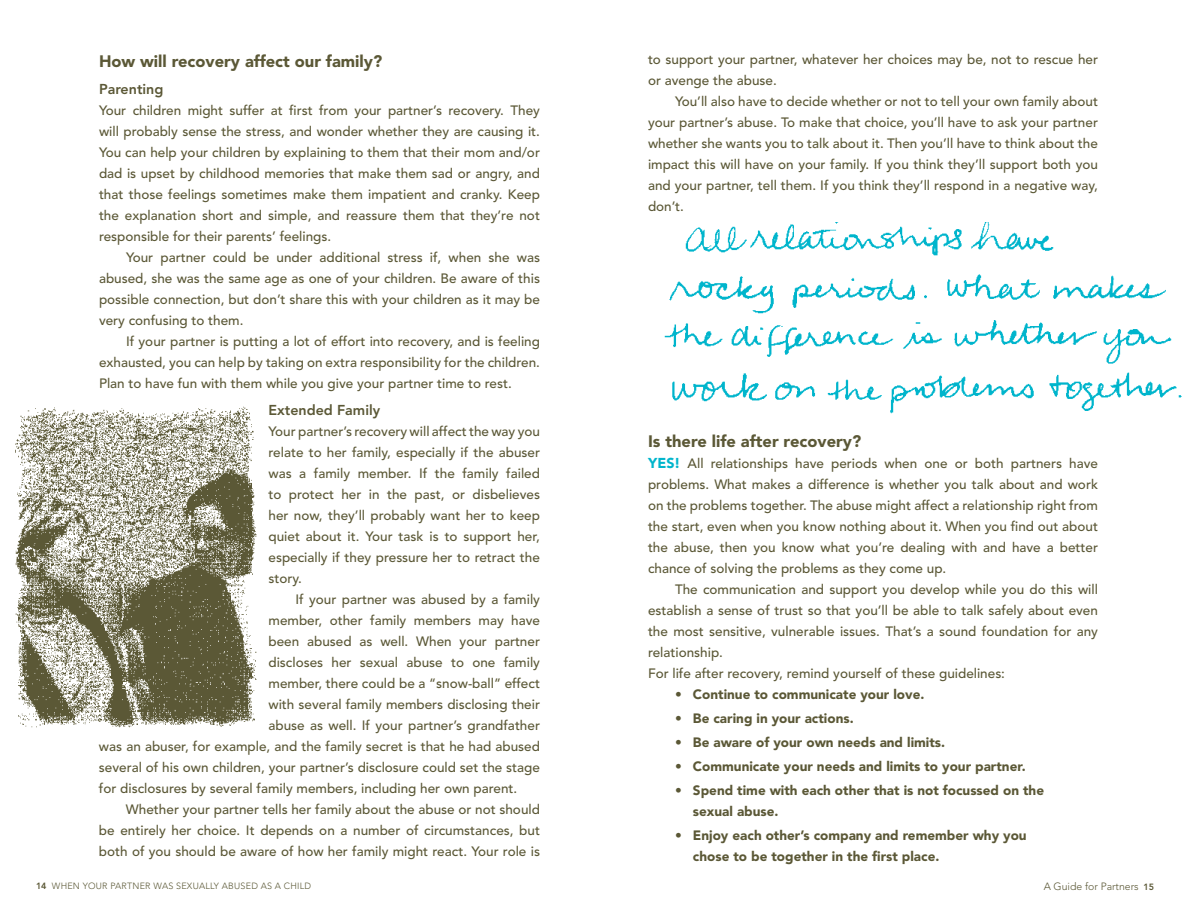
<style>
.page{position:relative;width:1188px;height:918px;background:#fff}
.page>*{position:absolute;margin:0;border:0;box-sizing:border-box;transform-origin:0 0}
.t1{font:900 16.5px "Avenir";color:#5b5836}
.t2{font:800 14.25px "Avenir";color:#5b5836}
.t3{font:500 13.5px/21px "Avenir";color:#5b5836;text-align:justify}
.t4{font:900 13.5px/21px "Avenir";color:#5b5836}
.t5{font:300 10.5px "Avenir";color:#5b5836}
.t6{font:300 9px "Avenir";letter-spacing:.025em;color:#5b5836}
.s1{font-weight:900;font-size:14.25px;color:#00b5cc}
.s2{font-weight:800}
.s3{font-weight:800;font-size:9px}
</style>
<div class="page">
<img style="left:15px;top:406px;width:242px;height:322px">
<img style="left:664px;top:222px;width:518px;height:192px">
<p class="t1" style="left:99px;top:54px;width:285px">How will recovery affect our family?</p>
<p class="t2" style="left:99px;top:83px;width:66px">Parenting</p>
<p class="t3" style="left:99px;top:101px;width:443px">Your children might suffer at first from your partner’s recovery. They will probably sense the stress, and wonder whether they are causing it.<br>You can help your children by explaining to them that their mom and/or dad is upset by childhood memories that make them sad or angry, and that those feelings sometimes make them impatient and cranky. Keep the explanation short and simple, and reassure them that they’re not responsible for their parents’ feelings.</p>
<p class="t3" style="left:99px;top:248px;width:443px;text-indent:27px">Your partner could be under additional stress if, when she was abused, she was the same age as one of your children. Be aware of this possible connection, but don’t share this with your children as it may be very confusing to them.</p>
<p class="t3" style="left:99px;top:332px;width:443px;text-indent:27px">If your partner is putting a lot of effort into recovery, and is feeling exhausted, you can help by taking on extra responsibility for the children.<br>Plan to have fun with them while you give your partner time to rest.</p>
<p class="t2" style="left:268px;top:404px;width:113px">Extended Family</p>
<p class="t3" style="left:268px;top:422px;width:273px">Your partner’s recovery will affect the way you relate to her family, especially if the abuser was a family member. If the family failed to protect her in the past, or disbelieves her now, they’ll probably want her to keep quiet about it. Your task is to support her, especially if they pressure her to retract the story.</p>
<p class="t3" style="left:296px;top:590px;width:246px">If your partner was abused by a family</p>
<p class="t3" style="left:268px;top:611px;width:273px">member, other family members may have</p>
<p class="t3" style="left:268px;top:632px;width:273px">been abused as well. When your partner</p>
<p class="t3" style="left:268px;top:653px;width:273px">discloses her sexual abuse to one family</p>
<p class="t3" style="left:268px;top:674px;width:273px">member, there could be a “snow-ball” effect</p>
<p class="t3" style="left:268px;top:695px;width:273px">with several family members disclosing their</p>
<p class="t3" style="left:268px;top:716px;width:273px">abuse as well. If your partner’s grandfather</p>
<p class="t3" style="left:99px;top:737px;width:443px">was an abuser, for example, and the family secret is that he had abused</p>
<p class="t3" style="left:99px;top:758px;width:443px">several of his own children, your partner’s disclosure could set the stage</p>
<p class="t3" style="left:99px;top:779px;width:420px">for disclosures by several family members, including her own parent.</p>
<p class="t3" style="left:126px;top:800px;width:416px">Whether your partner tells her family about the abuse or not should</p>
<p class="t3" style="left:99px;top:821px;width:443px">be entirely her choice. It depends on a number of circumstances, but</p>
<p class="t3" style="left:99px;top:842px;width:443px">both of you should be aware of how her family might react. Your role is</p>
<p class="t3" style="left:648px;top:51px;width:452px">to support your partner, whatever her choices may be, not to rescue her or avenge the abuse.</p>
<p class="t3" style="left:648px;top:93px;width:452px;text-indent:27px">You’ll also have to decide whether or not to tell your own family about your partner’s abuse. To make that choice, you’ll have to ask your partner whether she wants you to talk about it. Then you’ll have to think about the impact this will have on your family. If you think they’ll support both you and your partner, tell them. If you think they’ll respond in a negative way, don’t.</p>
<p class="t1" style="left:648px;top:435px;width:215px">Is there life after recovery?</p>
<p class="t3" style="left:648px;top:454px;width:452px"><span class="s1">YES!</span> All relationships have periods when one or both partners have problems. What makes a difference is whether you talk about and work on the problems together. The abuse might affect a relationship right from the start, even when you know nothing about it. When you find out about the abuse, then you know what you’re dealing with and have a better chance of solving the problems as they come up.</p>
<p class="t3" style="left:648px;top:580px;width:452px;text-align:left;text-indent:27px">The communication and support you develop while you do this will establish a sense of trust so that you’ll be able to talk safely about even the most sensitive, vulnerable issues. That’s a sound foundation for any relationship.<br>For life after recovery, remind yourself of these guidelines:</p>
<p class="t4" style="left:675px;top:685px;width:251px">• Continue to communicate your love.</p>
<p class="t4" style="left:675px;top:709px;width:180px">• Be caring in your actions.</p>
<p class="t4" style="left:675px;top:733px;width:272px">• Be aware of your own needs and limits.</p>
<p class="t4" style="left:675px;top:757px;width:352px">• Communicate your needs and limits to your partner.</p>
<p class="t4" style="left:693px;top:781px;width:353px;text-indent:-18px">• Spend time with each other that is not focussed on the sexual abuse.</p>
<p class="t4" style="left:693px;top:826px;width:335px;text-indent:-18px">• Enjoy each other’s company and remember why you chose to be together in the first place.</p>
<p class="t6" style="left:36px;top:882px;width:277px"><span class="s2">14</span> WHEN YOUR PARTNER WAS SEXUALLY ABUSED AS A CHILD</p>
<p class="t5" style="left:1044px;top:882px;width:112px">A Guide for Partners <span class="s3">15</span></p>
</div>
